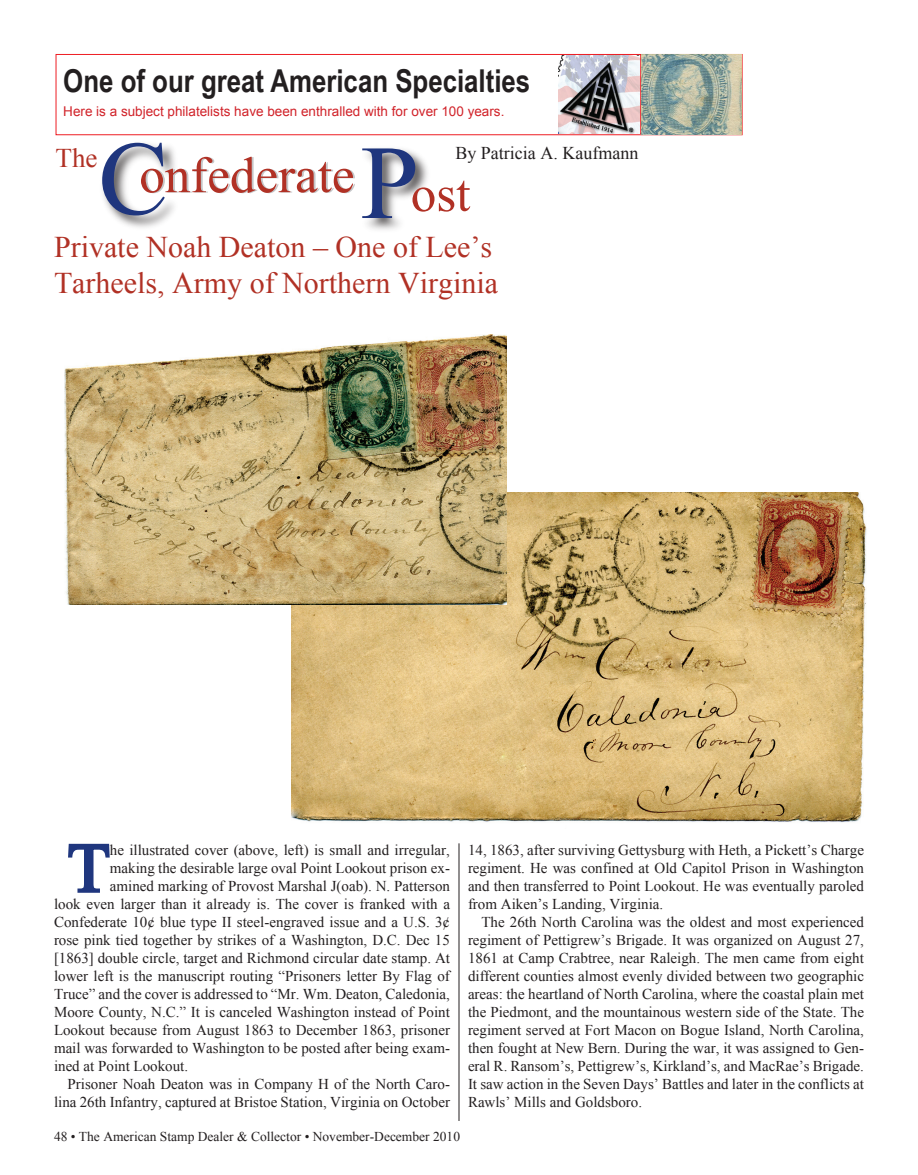
<style>
.page{position:relative;width:918px;height:1175px;background:#fff}
.page>*{position:absolute;margin:0;border:0;box-sizing:border-box;transform-origin:0 0}
.t1{font:105px "Times New Roman";color:#1f367e}
.t2{font:69.3px "Times New Roman";color:#1f367e}
.t3{font:51px "Times New Roman";color:#b13125}
.t4{font:700 31.5px "Arial Narrow";color:#231f20}
.t5{font:30px/36px "Times New Roman";color:#b13125}
.t6{font:27px "Times New Roman";color:#b13125}
.t7{font:18px "Times New Roman";color:#231f20}
.t8{font:15px/18px "Times New Roman";color:#231f20;text-align:justify}
.t9{font:13.5px "Arial";color:#d1232a}
.t10{font:13.5px "Times New Roman";color:#231f20}
</style>
<div class="page">
<img style="left:558px;top:56px;width:182px;height:77px">
<div style="left:56px;top:54px;width:686px;height:81px;border:1px solid #ee1d23"></div>
<hr style="left:640px;top:54px;width:1px;height:80px;background:#ee1d23">
<div style="left:99px;top:139px;width:80px;height:92px;background:#231f20;opacity:.75"></div>
<div style="left:360px;top:144px;width:71px;height:90px;background:#231f20;opacity:.75"></div>
<hr style="left:459px;top:843px;width:1px;height:277px;background:#231f20">
<svg style="left:68px;top:843px;width:42px;height:50px"></svg>
<img style="left:292px;top:493px;width:575px;height:330px">
<img style="left:64px;top:334px;width:443px;height:270px">
<p class="t4" style="left:63px;top:57px;width:469px">One of our great American Specialties</p>
<p class="t9" style="left:63px;top:103px;width:443px">Here is a subject philatelists have been enthralled with for over 100 years.</p>
<p class="t1" style="left:98px;top:108px;width:72px">C</p>
<p class="t1" style="left:361px;top:112px;width:60px">P</p>
<p class="t7" style="left:455px;top:141px;width:184px">By Patricia A. Kaufmann</p>
<p class="t6" style="left:56px;top:140px;width:43px">The</p>
<p class="t3" style="left:139px;top:141px;width:217px">onfederate</p>
<p class="t3" style="left:411px;top:160px;width:61px">ost</p>
<p class="t5" style="left:54px;top:229px;width:446px">Private Noah Deaton – One of Lee’s<br>Tarheels, Army of Northern Virginia</p>
<p class="t2" style="left:68px;top:821px;width:44px">T</p>
<p class="t8" style="left:110px;top:841px;width:342px">he illustrated cover (above, left) is small and irregular,</p>
<p class="t8" style="left:110px;top:859px;width:342px">making the desirable large oval Point Lookout prison ex-</p>
<p class="t8" style="left:110px;top:877px;width:342px">amined marking of Provost Marshal J(oab). N. Patterson</p>
<p class="t8" style="left:54px;top:895px;width:398px">look even larger than it already is. The cover is franked with a</p>
<p class="t8" style="left:54px;top:913px;width:397px">Confederate 10¢ blue type II steel-engraved issue and a U.S. 3¢</p>
<p class="t8" style="left:54px;top:931px;width:397px">rose pink tied together by strikes of a Washington, D.C. Dec 15</p>
<p class="t8" style="left:54px;top:949px;width:398px">[1863] double circle, target and Richmond circular date stamp. At</p>
<p class="t8" style="left:54px;top:967px;width:397px">lower left is the manuscript routing “Prisoners letter By Flag of</p>
<p class="t8" style="left:54px;top:985px;width:397px">Truce” and the cover is addressed to “Mr. Wm. Deaton, Caledonia,</p>
<p class="t8" style="left:54px;top:1003px;width:397px">Moore County, N.C.” It is canceled Washington instead of Point</p>
<p class="t8" style="left:54px;top:1021px;width:398px">Lookout because from August 1863 to December 1863, prisoner</p>
<p class="t8" style="left:54px;top:1039px;width:397px">mail was forwarded to Washington to be posted after being exam-</p>
<p class="t8" style="left:54px;top:1057px;width:136px">ined at Point Lookout.</p>
<p class="t8" style="left:54px;top:1075px;width:398px;text-align:right">Prisoner Noah Deaton was in Company H of the North Caro&shy;lina 26th Infantry, captured at Bristoe Station, Virginia on October</p>
<p class="t8" style="left:468px;top:841px;width:398px">14, 1863, after surviving Gettysburg with Heth, a Pickett’s Charge regiment. He was confined at Old Capitol Prison in Washington and then transferred to Point Lookout. He was eventually paroled from Aiken’s Landing, Virginia.</p>
<p class="t8" style="left:468px;top:913px;width:398px;text-indent:14px">The 26th North Carolina was the oldest and most experienced regiment of Pettigrew’s Brigade. It was organized on August 27, 1861 at Camp Crabtree, near Raleigh. The men came from eight different counties almost evenly divided between two geographic areas: the heartland of North Carolina, where the coastal plain met the Piedmont, and the mountainous western side of the State. The regiment served at Fort Macon on Bogue Island, North Carolina, then fought at New Bern. During the war, it was assigned to Gen&shy;eral R. Ransom’s, Pettigrew’s, Kirkland’s, and MacRae’s Brigade.<br>It saw action in the Seven Days’ Battles and later in the conflicts at Rawls’ Mills and Goldsboro.</p>
<p class="t10" style="left:54px;top:1127px;width:408px">48 • The American Stamp Dealer &amp; Collector • November-December 2010</p>
</div>
